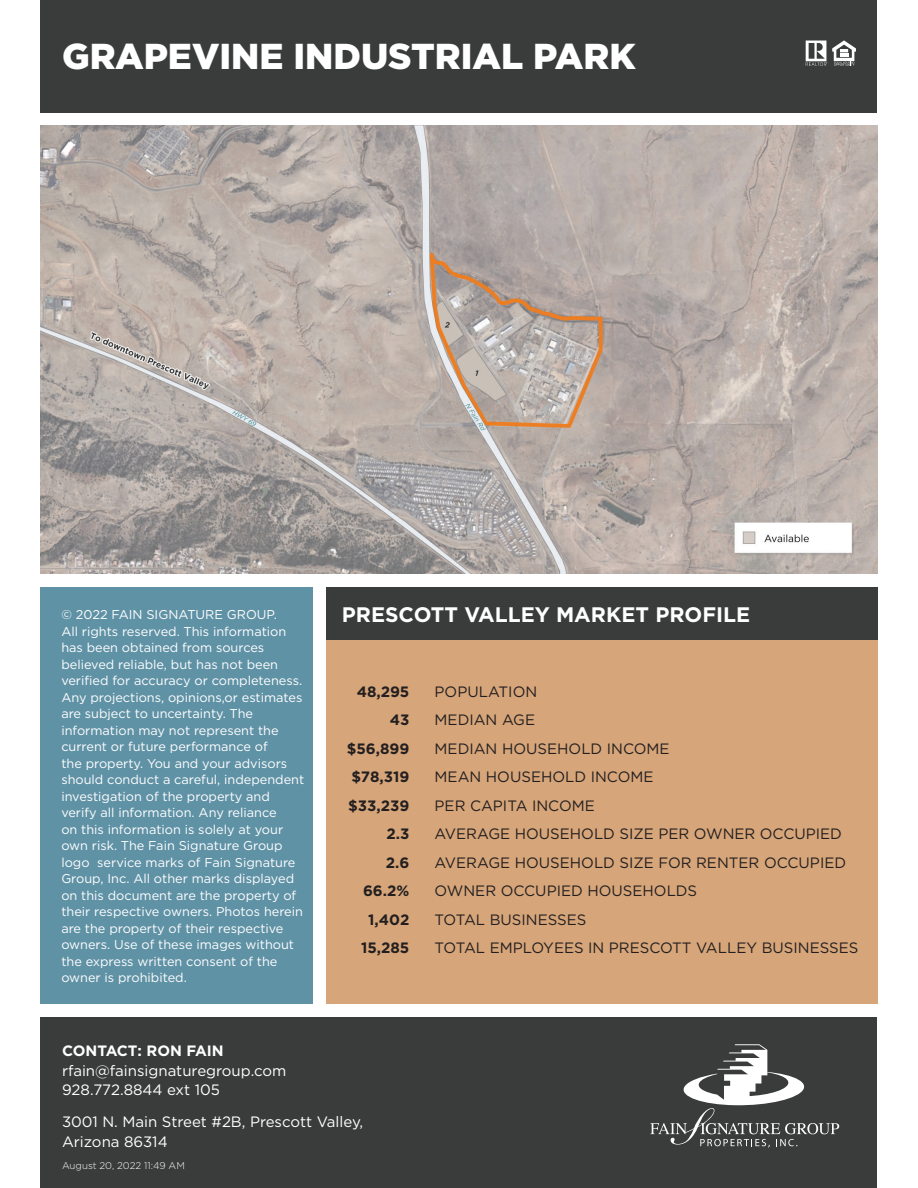
<style>
.page{position:relative;width:918px;height:1188px;background:#fff}
.page>*{position:absolute;margin:0;border:0;box-sizing:border-box;transform-origin:0 0}
.t1{font:900 36px "Gotham";color:#fff}
.t2{font:700 21px "Gotham";color:#fff}
.t3{font:15px/28.5px "Gotham";color:#231f20}
.t4{font:15px/19.5px "Gotham";color:#fff}
.t5{font:700 15px/28.5px "Gotham";color:#231f20;text-align:right}
.t6{font:700 15px "Gotham";color:#fff}
.t7{font:12.75px/16.5px "Gotham";color:#fff}
.t8{font:300 9.75px "Gotham";color:#fff}
</style>
<div class="page">
<div style="left:40px;top:1017px;width:838px;height:171px;background:#3a3c3c"></div>
<div style="left:40px;top:0;width:838px;height:112px;background:#3a3c3c"></div>
<svg style="left:650px;top:1044px;width:189px;height:104px"></svg>
<svg style="left:806px;top:40px;width:50px;height:26px"></svg>
<img style="left:40px;top:126px;width:838px;height:448px">
<div style="left:40px;top:587px;width:273px;height:417px;background:#6092a6"></div>
<div style="left:326px;top:587px;width:552px;height:417px;background:#d6a579"></div>
<div style="left:326px;top:587px;width:552px;height:52px;background:#3a3c3c"></div>
<h1 class="t1" style="left:62px;top:32px;width:575px">GRAPEVINE INDUSTRIAL PARK</h1>
<p class="t7" style="left:61px;top:606px;width:244px">© 2022 FAIN SIGNATURE GROUP.<br>All rights reserved. This information has been obtained from sources believed reliable, but has not been verified for accuracy or completeness.<br>Any projections, opinions,or estimates are subject to uncertainty. The information may not represent the current or future performance of<br>the property. You and your advisors should conduct a careful, independent investigation of the property and verify all information. Any reliance<br>on this information is solely at your own risk. The Fain Signature Group logo service marks of Fain Signature Group, Inc. All other marks displayed on this document are the property of their respective owners. Photos herein are the property of their respective owners. Use of these images without the express written consent of the owner is prohibited.</p>
<h2 class="t2" style="left:342px;top:600px;width:410px">PRESCOTT VALLEY MARKET PROFILE</h2>
<p class="t5" style="left:347px;top:677px;width:64px">48,295<br>43 $56,899 $78,319 $33,239<br>2.3<br>2.6<br>66.2%<br>1,402<br>15,285</p>
<p class="t3" style="left:435px;top:677px;width:425px">POPULATION<br>MEDIAN AGE<br>MEDIAN HOUSEHOLD INCOME<br>MEAN HOUSEHOLD INCOME<br>PER CAPITA INCOME<br>AVERAGE HOUSEHOLD SIZE PER OWNER OCCUPIED<br>AVERAGE HOUSEHOLD SIZE FOR RENTER OCCUPIED<br>OWNER OCCUPIED HOUSEHOLDS<br>TOTAL BUSINESSES<br>TOTAL EMPLOYEES IN PRESCOTT VALLEY BUSINESSES</p>
<p class="t6" style="left:62px;top:1041px;width:163px">CONTACT: RON FAIN</p>
<p class="t4" style="left:62px;top:1060px;width:226px">rfain@fainsignaturegroup.com<br>928.772.8844 ext 105</p>
<p class="t4" style="left:62px;top:1112px;width:303px">3001 N. Main Street #2B, Prescott Valley,<br>Arizona 86314</p>
<p class="t8" style="left:62px;top:1159px;width:124px">August 20, 2022 11:49 AM</p>
</div>
